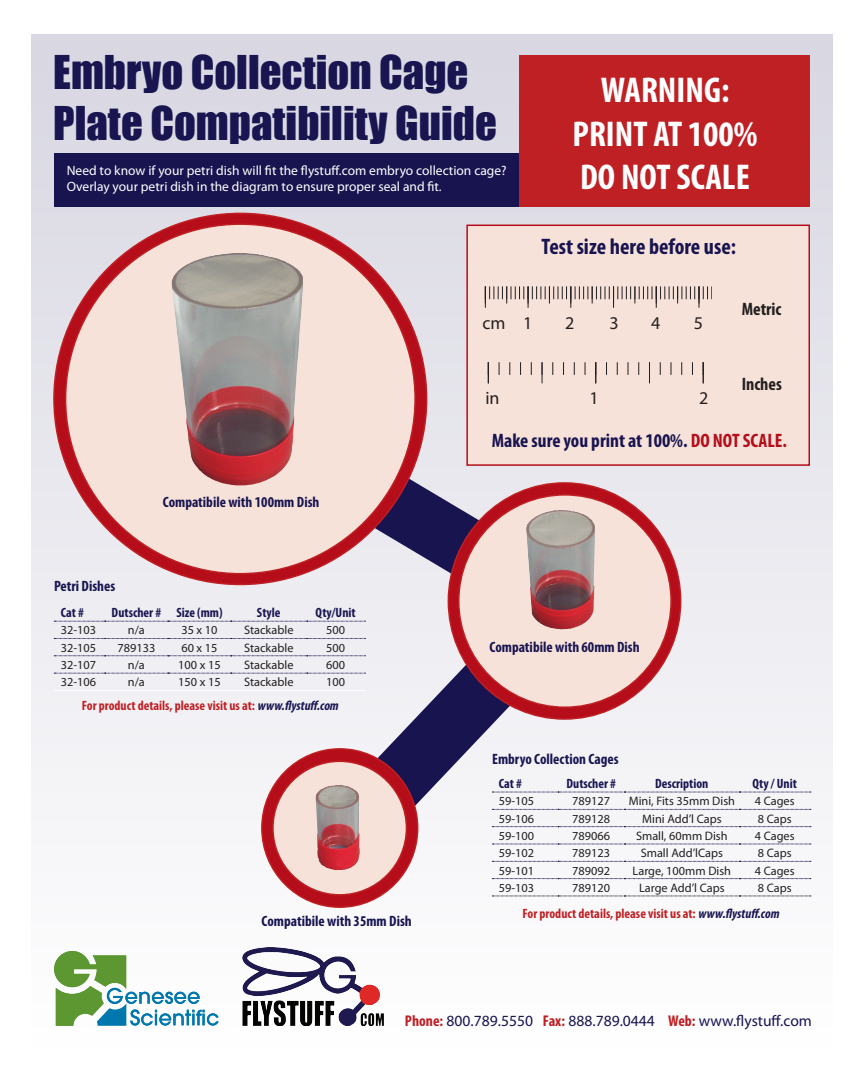
<style>
.page{position:relative;width:864px;height:1080px;background:#fff}
.page>*{position:absolute;margin:0;border:0;box-sizing:border-box;transform-origin:0 0}
.t1{font:42.75px/51.3px "Impact";color:#181550}
.t2{font:700 condensed 36px/43.2px "Myriad Pro";color:#fff;text-align:center}
.t3{font:700 condensed 22.5px "Myriad Pro";color:#18144f}
.t4{font:700 condensed 19.5px "Myriad Pro";color:#18144f}
.t5{font:700 condensed 18px "Myriad Pro";color:#231f20}
.t6{font:18px "Myriad Pro";color:#231f20}
.t7{font:15.6px "Myriad Pro";color:#181550}
.t8{font:700 condensed 15px "Myriad Pro";color:#181550}
.t9{font:13.5px/16.2px "Myriad Pro";color:#fff}
.t10{font:700 condensed 13.5px "Myriad Pro";color:#be2024}
.t11{font:700 condensed 13.5px "Myriad Pro";color:#181550}
.t12{font:12.3px "Myriad Pro";color:#231f20}
.s1{font-style:italic;color:#181550}
.s2{color:#b50e1a}
.s3{font-weight:700;font-stretch:condensed;color:#be1f24}
</style>
<div class="page">
<div style="left:31px;top:34px;width:801px;height:1013px;background:linear-gradient(to bottom,#d7d5e0,#fefdfe)"></div>
<div style="left:466px;top:225px;width:344px;height:241px;background:#f7e2d9;border:2px solid #b50e1a"></div>
<div style="left:55px;top:153px;width:475px;height:54px;background:#18144f"></div>
<div style="left:520px;top:55px;width:290px;height:152px;background:#be2024"></div>
<svg style="left:577px;top:792px;width:234px;height:1px"></svg>
<svg style="left:577px;top:809px;width:234px;height:1px"></svg>
<svg style="left:577px;top:826px;width:234px;height:1px"></svg>
<svg style="left:577px;top:844px;width:234px;height:1px"></svg>
<svg style="left:577px;top:861px;width:234px;height:1px"></svg>
<svg style="left:492px;top:878px;width:319px;height:1px"></svg>
<svg style="left:492px;top:896px;width:319px;height:1px"></svg>
<svg style="left:54px;top:621px;width:249px;height:1px"></svg>
<svg style="left:54px;top:638px;width:249px;height:1px"></svg>
<svg style="left:54px;top:656px;width:249px;height:1px"></svg>
<svg style="left:54px;top:673px;width:249px;height:1px"></svg>
<svg style="left:54px;top:690px;width:249px;height:1px"></svg>
<svg style="left:305px;top:418px;width:250px;height:178px"></svg>
<svg style="left:303px;top:596px;width:274px;height:279px"></svg>
<div style="left:54px;top:213px;width:373px;height:371px;background:#b50e1a;border-radius:50%"></div>
<svg style="left:66px;top:224px;width:349px;height:350px;background:#e6cdc5"></svg>
<img style="left:172px;top:253px;width:63px;height:209px">
<div style="left:448px;top:483px;width:233px;height:236px;background:#b50e1a;border-radius:50%"></div>
<div style="left:459px;top:495px;width:212px;height:212px;background:#f7e2d9;border-radius:50%"></div>
<img style="left:526px;top:510px;width:45px;height:119px">
<div style="left:262px;top:749px;width:156px;height:158px;background:#b50e1a;border-radius:50%"></div>
<div style="left:273px;top:761px;width:133px;height:134px;background:#f7e2d9;border-radius:50%"></div>
<img style="left:316px;top:785px;width:44px;height:85px">
<svg style="left:485px;top:286px;width:227px;height:22px"></svg>
<svg style="left:499px;top:362px;width:1px;height:13px"></svg>
<svg style="left:510px;top:362px;width:1px;height:13px"></svg>
<svg style="left:520px;top:362px;width:1px;height:13px"></svg>
<svg style="left:531px;top:362px;width:1px;height:13px"></svg>
<svg style="left:553px;top:362px;width:1px;height:13px"></svg>
<svg style="left:563px;top:362px;width:1px;height:13px"></svg>
<svg style="left:574px;top:362px;width:1px;height:13px"></svg>
<svg style="left:585px;top:362px;width:1px;height:13px"></svg>
<svg style="left:606px;top:362px;width:1px;height:13px"></svg>
<svg style="left:617px;top:362px;width:1px;height:13px"></svg>
<svg style="left:628px;top:362px;width:1px;height:13px"></svg>
<svg style="left:638px;top:362px;width:1px;height:13px"></svg>
<svg style="left:660px;top:362px;width:1px;height:13px"></svg>
<svg style="left:671px;top:362px;width:1px;height:13px"></svg>
<svg style="left:681px;top:362px;width:1px;height:13px"></svg>
<svg style="left:692px;top:362px;width:1px;height:13px"></svg>
<svg style="left:542px;top:362px;width:1px;height:21px"></svg>
<svg style="left:649px;top:362px;width:1px;height:21px"></svg>
<svg style="left:488px;top:362px;width:1px;height:21px"></svg>
<svg style="left:596px;top:362px;width:1px;height:21px"></svg>
<svg style="left:703px;top:362px;width:1px;height:21px"></svg>
<img style="left:241px;top:947px;width:139px;height:79px">
<svg style="left:54px;top:951px;width:165px;height:75px"></svg>
<h1 class="t1" style="left:53px;top:45px;width:445px">Embryo Collection Cage<br>Plate Compatibility Guide</h1>
<p class="t9" style="left:67px;top:162px;width:441px">Need to know if your petri dish will fit the flystuff.com embryo collection cage?<br>Overlay your petri dish in the diagram to ensure proper seal and fit.</p>
<h2 class="t2" style="left:573px;top:69px;width:186px">WARNING:<br>PRINT AT 100%<br>DO NOT SCALE</h2>
<h3 class="t3" style="left:542px;top:234px;width:196px">Test size here before use:</h3>
<h3 class="t6" style="left:482px;top:312px;width:51px">cm 1</h3>
<h3 class="t6" style="left:565px;top:312px;width:11px">2</h3>
<h3 class="t6" style="left:610px;top:312px;width:11px">3</h3>
<h3 class="t6" style="left:651px;top:312px;width:11px">4</h3>
<h3 class="t6" style="left:694px;top:312px;width:11px">5</h3>
<h3 class="t6" style="left:485px;top:387px;width:16px">in</h3>
<h3 class="t6" style="left:590px;top:387px;width:11px">1</h3>
<h3 class="t6" style="left:699px;top:387px;width:11px">2</h3>
<h3 class="t5" style="left:742px;top:299px;width:41px">Metric</h3>
<h3 class="t5" style="left:742px;top:374px;width:42px">Inches</h3>
<p class="t8" style="left:163px;top:494px;width:158px">Compatibile with 100mm Dish</p>
<p class="t8" style="left:54px;top:578px;width:63px">Petri Dishes</p>
<p class="t11" style="left:61px;top:606px;width:25px">Cat #</p>
<p class="t11" style="left:112px;top:606px;width:112px">Dutscher # Size (mm)</p>
<p class="t11" style="left:257px;top:606px;width:25px">Style</p>
<p class="t11" style="left:316px;top:606px;width:42px">Qty/Unit</p>
<p class="t12" style="left:61px;top:623px;width:37px">32-103</p>
<p class="t12" style="left:128px;top:623px;width:18px">n/a</p>
<p class="t12" style="left:181px;top:623px;width:38px">35 x 10</p>
<p class="t12" style="left:244px;top:623px;width:51px">Stackable</p>
<p class="t12" style="left:326px;top:623px;width:20px">500</p>
<p class="t12" style="left:61px;top:640px;width:37px">32-105</p>
<p class="t12" style="left:117px;top:640px;width:39px">789133</p>
<p class="t12" style="left:181px;top:640px;width:38px">60 x 15</p>
<p class="t12" style="left:244px;top:640px;width:51px">Stackable</p>
<p class="t12" style="left:326px;top:640px;width:20px">500</p>
<p class="t12" style="left:61px;top:657px;width:37px">32-107</p>
<p class="t12" style="left:128px;top:657px;width:18px">n/a</p>
<p class="t12" style="left:178px;top:657px;width:44px">100 x 15</p>
<p class="t12" style="left:244px;top:657px;width:51px">Stackable</p>
<p class="t12" style="left:326px;top:657px;width:20px">600</p>
<p class="t12" style="left:61px;top:675px;width:37px">32-106</p>
<p class="t12" style="left:128px;top:675px;width:18px">n/a</p>
<p class="t12" style="left:178px;top:675px;width:44px">150 x 15</p>
<p class="t12" style="left:244px;top:675px;width:51px">Stackable</p>
<p class="t12" style="left:326px;top:675px;width:20px">100</p>
<p class="t10" style="left:82px;top:698px;width:258px">For product details, please visit us at: <span class="s1">www.flystuff.com</span></p>
<p class="t8" style="left:262px;top:913px;width:152px">Compatibile with 35mm Dish</p>
<h3 class="t4" style="left:492px;top:430px;width:297px">Make sure you print at 100%. <span class="s2">DO NOT SCALE.</span></h3>
<p class="t8" style="left:490px;top:639px;width:152px">Compatibile with 60mm Dish</p>
<p class="t8" style="left:492px;top:751px;width:128px">Embryo Collection Cages</p>
<p class="t11" style="left:499px;top:776px;width:25px">Cat #</p>
<p class="t11" style="left:566px;top:776px;width:51px">Dutscher #</p>
<p class="t11" style="left:655px;top:776px;width:55px">Description</p>
<p class="t11" style="left:752px;top:776px;width:46px">Qty / Unit</p>
<p class="t12" style="left:499px;top:794px;width:37px">59-105</p>
<p class="t12" style="left:572px;top:794px;width:39px">789127</p>
<p class="t12" style="left:629px;top:794px;width:108px">Mini, Fits 35mm Dish</p>
<p class="t12" style="left:755px;top:794px;width:41px">4 Cages</p>
<p class="t12" style="left:499px;top:811px;width:37px">59-106</p>
<p class="t12" style="left:572px;top:811px;width:39px">789128</p>
<p class="t12" style="left:642px;top:811px;width:81px">Mini Add’l Caps</p>
<p class="t12" style="left:758px;top:811px;width:35px">8 Caps</p>
<p class="t12" style="left:499px;top:828px;width:37px">59-100</p>
<p class="t12" style="left:572px;top:828px;width:39px">789066</p>
<p class="t12" style="left:636px;top:828px;width:93px">Small, 60mm Dish</p>
<p class="t12" style="left:755px;top:828px;width:41px">4 Cages</p>
<p class="t12" style="left:499px;top:846px;width:37px">59-102</p>
<p class="t12" style="left:572px;top:846px;width:39px">789123</p>
<p class="t12" style="left:641px;top:846px;width:84px">Small Add’lCaps</p>
<p class="t12" style="left:758px;top:846px;width:35px">8 Caps</p>
<p class="t12" style="left:499px;top:863px;width:37px">59-101</p>
<p class="t12" style="left:572px;top:863px;width:39px">789092</p>
<p class="t12" style="left:633px;top:863px;width:100px">Large, 100mm Dish</p>
<p class="t12" style="left:755px;top:863px;width:41px">4 Cages</p>
<p class="t12" style="left:499px;top:880px;width:37px">59-103</p>
<p class="t12" style="left:572px;top:880px;width:39px">789120</p>
<p class="t12" style="left:639px;top:880px;width:87px">Large Add’l Caps</p>
<p class="t12" style="left:758px;top:880px;width:35px">8 Caps</p>
<p class="t10" style="left:523px;top:906px;width:258px">For product details, please visit us at: <span class="s1">www.flystuff.com</span></p>
<p class="t7" style="left:405px;top:1011px;width:408px"><span class="s3">Phone:</span> 800.789.5550 <span class="s3">Fax:</span> 888.789.0444 <span class="s3">Web:</span> www.flystuff.com</p>
</div>
